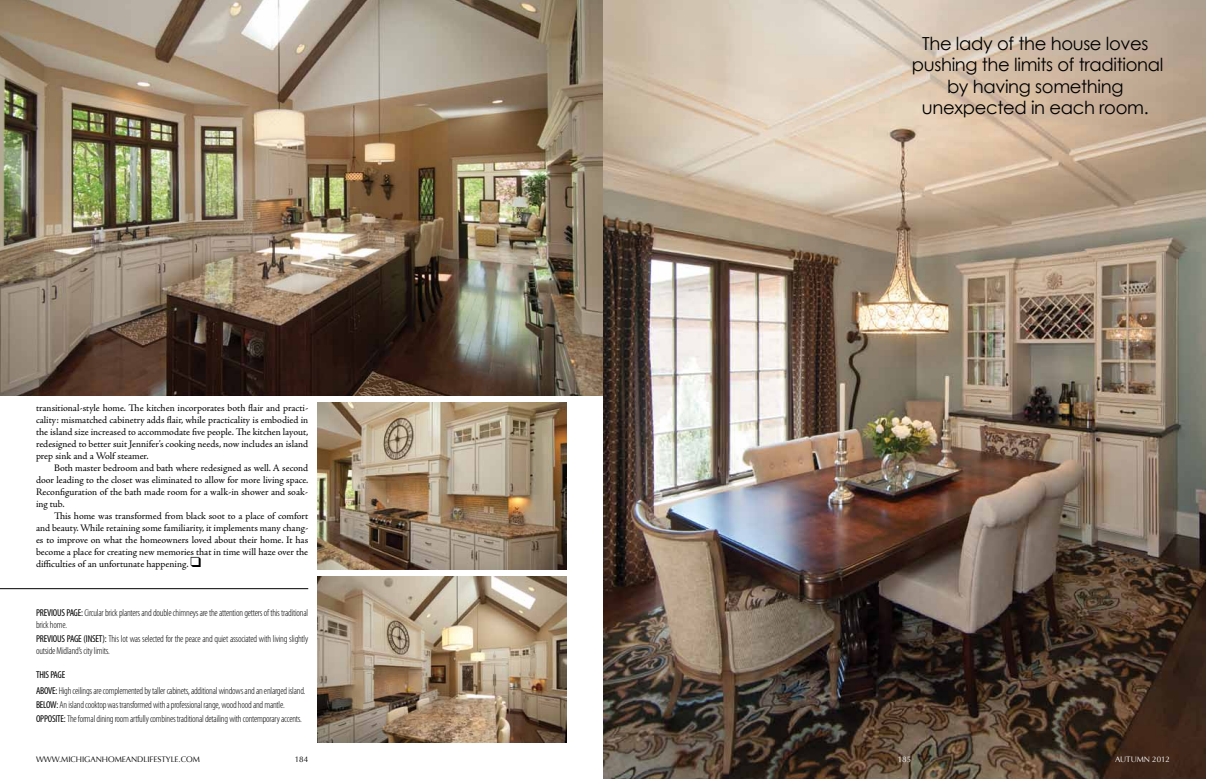
<style>
.page{position:relative;width:1206px;height:779px;background:#fff}
.page>*{position:absolute;margin:0;border:0;box-sizing:border-box;transform-origin:0 0}
.t1{font:18px/21.6px "Century Gothic";letter-spacing:-.02em;color:#000;text-align:center}
.t2{font:10px/12px "Adobe Jenson Pro";letter-spacing:-.005em;color:#000;text-align:justify}
.t3{font:300 condensed 10px/12px "Myriad Pro";letter-spacing:-.02em;color:#000}
.t4{font:8px "Optima";letter-spacing:-.005em;color:#000}
.t5{font:8px "Optima";letter-spacing:-.005em;color:#fff}
.s1{font-family:"Monotype Sorts";font-size:14px}
.s2{font-weight:400}
</style>
<div class="page">
<img style="left:603px;top:0;width:603px;height:778px">
<img style="left:0;top:0;width:603px;height:395px">
<img style="left:318px;top:576px;width:248px;height:166px">
<img style="left:318px;top:402px;width:249px;height:167px">
<hr style="left:0;top:588px;width:308px;height:1px;background:#000">
<p class="t2" style="left:36px;top:401px;width:274px">transitional-style home. The kitchen incorporates both flair and practi&shy;cality: mismatched cabinetry adds flair, while practicality is embodied in the island size increased to accommodate five people. The kitchen layout, redesigned to better suit Jennifer’s cooking needs, now includes an island prep sink and a Wolf steamer.</p>
<p class="t2" style="left:36px;top:461px;width:274px;text-indent:18px">Both master bedroom and bath where redesigned as well. A second door leading to the closet was eliminated to allow for more living space.<br>Reconfiguration of the bath made room for a walk-in shower and soak&shy;ing tub.</p>
<p class="t2" style="left:36px;top:509px;width:274px;text-indent:18px">This home was transformed from black soot to a place of comfort and beauty. While retaining some familiarity, it implements many chang&shy;es to improve on what the homeowners loved about their home. It has become a place for creating new memories that in time will haze over the difficulties of an unfortunate happening. <span class="s1">q</span></p>
<p class="t3" style="left:36px;top:606px;width:274px"><span class="s2">PREVIOUS PAGE:</span> Circular brick planters and double chimneys are the attention getters of this traditional brick home.</p>
<p class="t3" style="left:36px;top:632px;width:274px"><span class="s2">PREVIOUS PAGE (INSET):</span> This lot was selected for the peace and quiet associated with living slightly outside Midland’s city limits.</p>
<p class="t3" style="left:36px;top:666px;width:271px;line-height:16px"><span class="s2">THIS PAGE<br>ABOVE:</span> High ceilings are complemented by taller cabinets, additional windows and an enlarged island.</p>
<p class="t3" style="left:36px;top:697px;width:267px;line-height:14px"><span class="s2">BELOW:</span> An island cooktop was transformed with a professional range, wood hood and mantle.<br><span class="s2">OPPOSITE:</span> The formal dining room artfully combines traditional detailing with contemporary accents.</p>
<p class="t4" style="left:36px;top:754px;width:165px">WWW.MICHIGANHOMEANDLIFESTYLE.COM</p>
<p class="t4" style="left:295px;top:754px;width:15px">184</p>
<h1 class="t1" style="left:912px;top:32px;width:253px">The lady of the house loves pushing the limits of traditional by having something unexpected in each room.</h1>
<p class="t5" style="left:898px;top:754px;width:15px">185</p>
<p class="t5" style="left:1115px;top:754px;width:56px">AUTUMN 2012</p>
</div>
